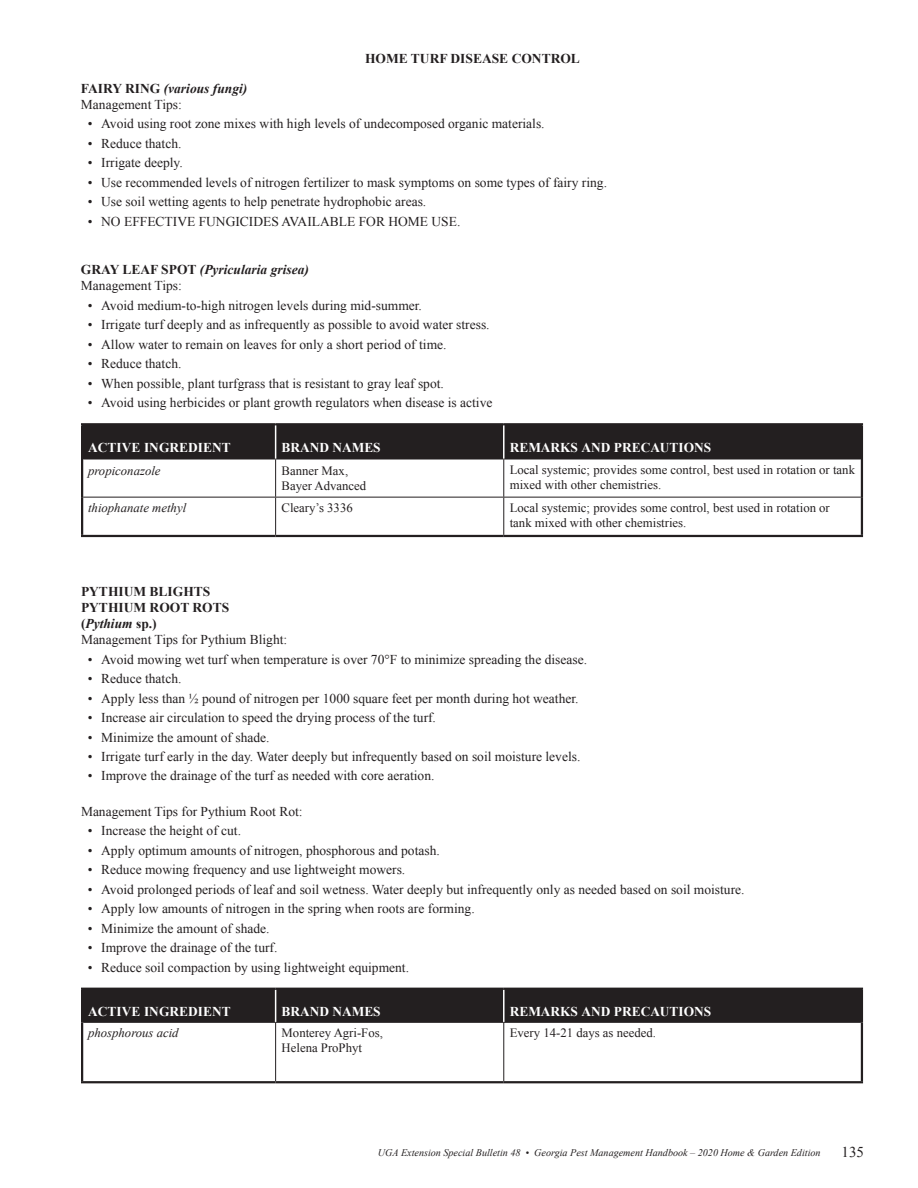
<style>
.page{position:relative;width:918px;height:1188px;background:#fff}
.page>*{position:absolute;margin:0;border:0;box-sizing:border-box;transform-origin:0 0}
.t1{font:15px "Times New Roman";color:#231f20}
.t2{font:13.5px/16.2px "Times New Roman";color:#231f20}
.t3{font:700 13.5px/16.2px "Times New Roman";color:#231f20}
.t4{font:700 13.5px "Times New Roman";color:#fff}
.t5{font:italic 700 13.5px/16.2px "Times New Roman";color:#231f20}
.t6{font:12.75px/15.3px "Times New Roman";color:#231f20}
.t7{font:italic 12.75px "Times New Roman";color:#231f20}
.t8{font:italic 10.2px "Times New Roman";color:#231f20}
.s1{font-weight:700}
.s2{font-weight:700;font-style:italic}
.s3{font-style:normal}
.s4{font-weight:400;font-style:normal}
.s5{font-style:italic}
.s6{font-weight:400}
</style>
<div class="page">
<div style="left:83px;top:425px;width:778px;height:34px;background:#231f20"></div>
<hr style="left:275px;top:459px;width:1px;height:38px;background:#231f20">
<hr style="left:503px;top:459px;width:1px;height:38px;background:#231f20">
<hr style="left:83px;top:497px;width:193px;height:1px;background:#231f20">
<hr style="left:276px;top:497px;width:228px;height:1px;background:#231f20">
<hr style="left:275px;top:498px;width:1px;height:37px;background:#231f20">
<hr style="left:504px;top:497px;width:357px;height:1px;background:#231f20">
<hr style="left:503px;top:498px;width:1px;height:37px;background:#231f20">
<hr style="left:81px;top:423px;width:195px;height:2px;background:#231f20">
<hr style="left:81px;top:425px;width:2px;height:34px;background:#231f20">
<hr style="left:276px;top:423px;width:228px;height:2px;background:#231f20">
<hr style="left:504px;top:423px;width:359px;height:2px;background:#231f20">
<hr style="left:861px;top:425px;width:2px;height:34px;background:#231f20">
<hr style="left:81px;top:459px;width:2px;height:38px;background:#231f20">
<hr style="left:861px;top:459px;width:2px;height:38px;background:#231f20">
<hr style="left:81px;top:497px;width:2px;height:38px;background:#231f20">
<hr style="left:861px;top:497px;width:2px;height:38px;background:#231f20">
<hr style="left:81px;top:535px;width:195px;height:2px;background:#231f20">
<hr style="left:276px;top:535px;width:228px;height:2px;background:#231f20">
<hr style="left:504px;top:535px;width:359px;height:2px;background:#231f20">
<hr style="left:83px;top:459px;width:193px;height:1px;background:#231f20">
<hr style="left:276px;top:459px;width:228px;height:1px;background:#231f20">
<hr style="left:504px;top:459px;width:357px;height:1px;background:#231f20">
<hr style="left:275px;top:425px;width:1px;height:34px;background:#fff">
<hr style="left:503px;top:425px;width:2px;height:34px;background:#fff">
<div style="left:83px;top:990px;width:778px;height:32px;background:#231f20"></div>
<hr style="left:83px;top:1022px;width:193px;height:1px;background:#231f20">
<hr style="left:276px;top:1022px;width:228px;height:1px;background:#231f20">
<hr style="left:275px;top:1023px;width:1px;height:58px;background:#231f20">
<hr style="left:504px;top:1022px;width:357px;height:1px;background:#231f20">
<hr style="left:503px;top:1023px;width:1px;height:58px;background:#231f20">
<hr style="left:81px;top:988px;width:195px;height:2px;background:#231f20">
<hr style="left:81px;top:990px;width:2px;height:32px;background:#231f20">
<hr style="left:276px;top:988px;width:228px;height:2px;background:#231f20">
<hr style="left:504px;top:988px;width:359px;height:2px;background:#231f20">
<hr style="left:861px;top:990px;width:2px;height:32px;background:#231f20">
<hr style="left:81px;top:1022px;width:2px;height:59px;background:#231f20">
<hr style="left:861px;top:1022px;width:2px;height:59px;background:#231f20">
<hr style="left:81px;top:1081px;width:195px;height:2px;background:#231f20">
<hr style="left:276px;top:1081px;width:228px;height:2px;background:#231f20">
<hr style="left:504px;top:1081px;width:359px;height:2px;background:#231f20">
<hr style="left:275px;top:990px;width:1px;height:32px;background:#fff">
<hr style="left:503px;top:990px;width:2px;height:32px;background:#fff">
<p class="t3" style="left:365px;top:50px;width:216px">HOME TURF DISEASE CONTROL</p>
<p class="t2" style="left:81px;top:80px;width:168px"><span class="s1">FAIRY RING</span> <span class="s2">(various fungi)<br></span>Management Tips:</p>
<p class="t2" style="left:88px;top:116px;width:458px">• Avoid using root zone mixes with high levels of undecomposed organic materials.</p>
<p class="t2" style="left:88px;top:135px;width:95px">• Reduce thatch.</p>
<p class="t2" style="left:88px;top:155px;width:97px">• Irrigate deeply.</p>
<p class="t2" style="left:88px;top:174px;width:521px">• Use recommended levels of nitrogen fertilizer to mask symptoms on some types of fairy ring.</p>
<p class="t2" style="left:88px;top:193px;width:340px">• Use soil wetting agents to help penetrate hydrophobic areas.</p>
<p class="t2" style="left:88px;top:213px;width:374px">• NO EFFECTIVE FUNGICIDES AVAILABLE FOR HOME USE.</p>
<p class="t5" style="left:81px;top:261px;width:230px"><span class="s3">GRAY LEAF SPOT</span> (Pyricularia grisea)<br><span class="s4">Management Tips:</span></p>
<p class="t2" style="left:88px;top:297px;width:336px">• Avoid medium-to-high nitrogen levels during mid-summer.</p>
<p class="t2" style="left:88px;top:317px;width:403px">• Irrigate turf deeply and as infrequently as possible to avoid water stress.</p>
<p class="t2" style="left:88px;top:336px;width:360px">• Allow water to remain on leaves for only a short period of time.</p>
<p class="t2" style="left:88px;top:355px;width:95px">• Reduce thatch.</p>
<p class="t2" style="left:88px;top:375px;width:358px">• When possible, plant turfgrass that is resistant to gray leaf spot.</p>
<p class="t2" style="left:88px;top:394px;width:406px">• Avoid using herbicides or plant growth regulators when disease is active</p>
<p class="t4" style="left:88px;top:438px;width:144px">ACTIVE INGREDIENT</p>
<p class="t4" style="left:282px;top:438px;width:101px">BRAND NAMES</p>
<p class="t4" style="left:510px;top:438px;width:203px">REMARKS AND PRECAUTIONS</p>
<p class="t7" style="left:88px;top:462px;width:74px">propiconazole</p>
<p class="t6" style="left:282px;top:462px;width:86px">Banner Max,<br>Bayer Advanced</p>
<p class="t6" style="left:510px;top:462px;width:347px">Local systemic; provides some control, best used in rotation or tank mixed with other chemistries.</p>
<p class="t7" style="left:88px;top:499px;width:100px">thiophanate methyl</p>
<p class="t6" style="left:282px;top:500px;width:73px">Cleary’s 3336</p>
<p class="t6" style="left:510px;top:500px;width:322px">Local systemic; provides some control, best used in rotation or tank mixed with other chemistries.</p>
<p class="t3" style="left:81px;top:583px;width:208px">PYTHIUM BLIGHTS<br>PYTHIUM ROOT ROTS<br>(<span class="s5">Pythium</span> sp.)<br><span class="s6">Management Tips for Pythium Blight:</span></p>
<p class="t2" style="left:88px;top:651px;width:501px">• Avoid mowing wet turf when temperature is over 70°F to minimize spreading the disease.</p>
<p class="t2" style="left:88px;top:670px;width:95px">• Reduce thatch.</p>
<p class="t2" style="left:88px;top:690px;width:492px">• Apply less than ½ pound of nitrogen per 1000 square feet per month during hot weather.</p>
<p class="t2" style="left:88px;top:709px;width:350px">• Increase air circulation to speed the drying process of the turf.</p>
<p class="t2" style="left:88px;top:729px;width:183px">• Minimize the amount of shade.</p>
<p class="t2" style="left:88px;top:748px;width:494px">• Irrigate turf early in the day. Water deeply but infrequently based on soil moisture levels.</p>
<p class="t2" style="left:88px;top:768px;width:348px">• Improve the drainage of the turf as needed with core aeration.</p>
<p class="t2" style="left:81px;top:803px;width:223px">Management Tips for Pythium Root Rot:</p>
<p class="t2" style="left:88px;top:823px;width:155px">• Increase the height of cut.</p>
<p class="t2" style="left:88px;top:842px;width:354px">• Apply optimum amounts of nitrogen, phosphorous and potash.</p>
<p class="t2" style="left:88px;top:862px;width:319px">• Reduce mowing frequency and use lightweight mowers.</p>
<p class="t2" style="left:88px;top:881px;width:658px">• Avoid prolonged periods of leaf and soil wetness. Water deeply but infrequently only as needed based on soil moisture.</p>
<p class="t2" style="left:88px;top:900px;width:388px">• Apply low amounts of nitrogen in the spring when roots are forming.</p>
<p class="t2" style="left:88px;top:920px;width:183px">• Minimize the amount of shade.</p>
<p class="t2" style="left:88px;top:939px;width:191px">• Improve the drainage of the turf.</p>
<p class="t2" style="left:88px;top:959px;width:323px">• Reduce soil compaction by using lightweight equipment.</p>
<p class="t4" style="left:88px;top:1002px;width:144px">ACTIVE INGREDIENT</p>
<p class="t4" style="left:282px;top:1002px;width:101px">BRAND NAMES</p>
<p class="t4" style="left:510px;top:1002px;width:203px">REMARKS AND PRECAUTIONS</p>
<p class="t7" style="left:88px;top:1024px;width:92px">phosphorous acid</p>
<p class="t6" style="left:282px;top:1025px;width:103px">Monterey Agri-Fos,<br>Helena ProPhyt</p>
<p class="t6" style="left:510px;top:1025px;width:148px">Every 14-21 days as needed.</p>
<p class="t8" style="left:378px;top:1146px;width:444px">UGA Extension Special Bulletin 48 • Georgia Pest Management Handbook – 2020 Home &amp; Garden Edition</p>
<p class="t1" style="left:842px;top:1142px;width:24px">135</p>
</div>
